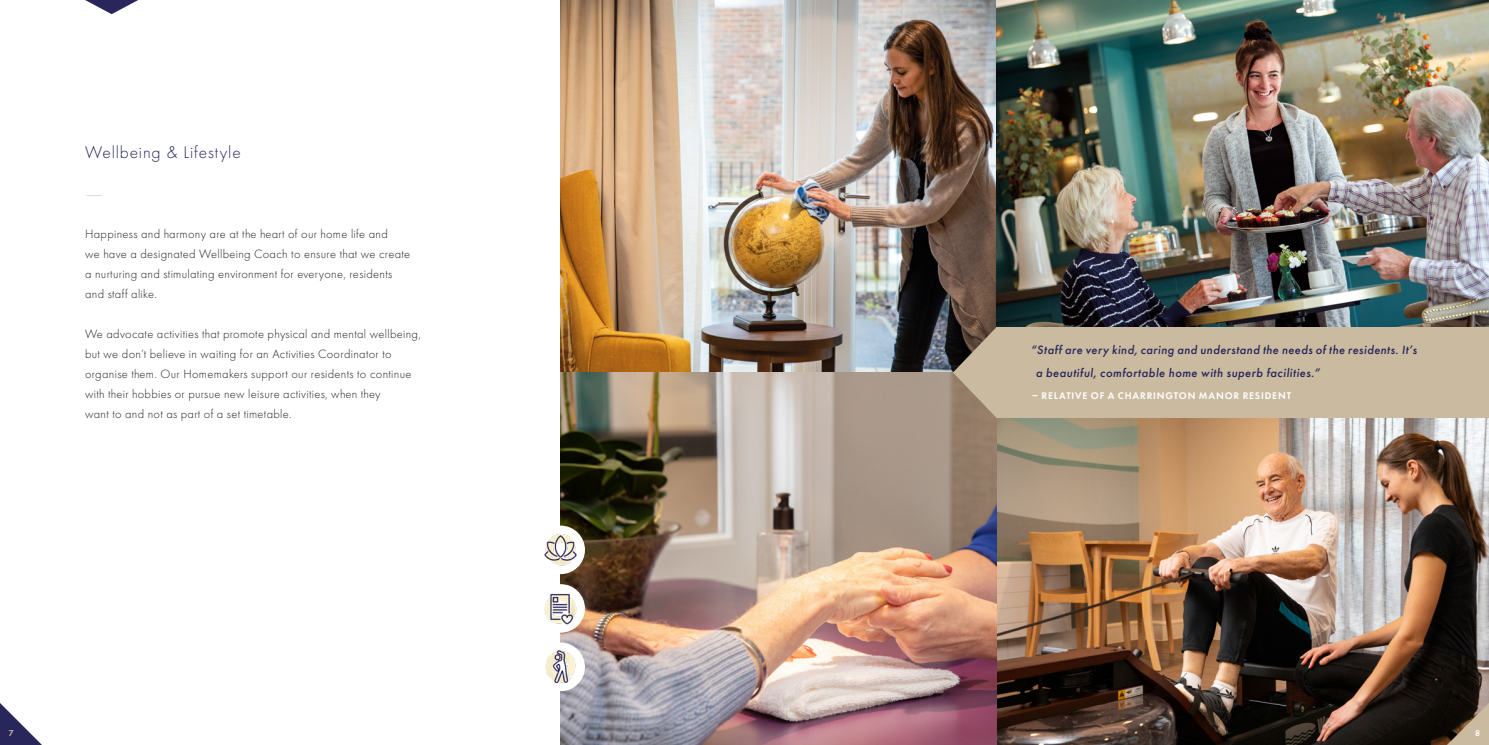
<style>
.page{position:relative;width:1489px;height:745px;background:#fff}
.page>*{position:absolute;margin:0;border:0;box-sizing:border-box;transform-origin:0 0}
.t1{font:300 17.5px "Futura PT";letter-spacing:.05em;color:#28265b}
.t2{font:300 12.5px/20px "Futura PT";letter-spacing:.025em;color:#212121}
.t3{font:italic 500 12.5px/22.5px "Futura PT";letter-spacing:.035em;color:#28265b}
.t4{font:300 12.5px "Futura PT";color:#cabba0;scale:2 1}
.t5{font:600 10px "Futura PT";letter-spacing:.08em;color:#fff}
.t6{font:600 8.75px "Futura PT";color:#cabba0}
.t7{font:600 8.75px "Futura PT";color:#fff}
</style>
<div class="page">
<img style="left:560px;top:0;width:436px;height:744px">
<img style="left:996px;top:0;width:492px;height:327px">
<img style="left:996px;top:417px;width:492px;height:327px">
<svg style="left:952px;top:327px;width:44px;height:90px;background:#958470"></svg>
<div style="left:996px;top:327px;width:492px;height:90px;background:#cabba0"></div>
<div style="left:536px;top:642px;width:49px;height:48px;background:#fff;border-radius:50%"></div>
<div style="left:536px;top:583px;width:49px;height:49px;background:#fff;border-radius:50%"></div>
<div style="left:536px;top:525px;width:49px;height:48px;background:#fff;border-radius:50%"></div>
<img style="left:544px;top:587px;width:37px;height:42px">
<img style="left:544px;top:528px;width:37px;height:42px">
<img style="left:545px;top:645px;width:36px;height:42px">
<svg style="left:85px;top:0;width:53px;height:14px"></svg>
<svg style="left:0;top:703px;width:41px;height:41px"></svg>
<svg style="left:1446px;top:702px;width:42px;height:42px;background:#726554"></svg>
<h1 class="t1" style="left:85px;top:142px;width:157px">Wellbeing &amp; Lifestyle</h1>
<p class="t4" style="left:85px;top:186px;width:11px">—</p>
<p class="t2" style="left:85px;top:223px;width:327px">Happiness and harmony are at the heart of our home life and<br>we have a designated Wellbeing Coach to ensure that we create a nurturing and stimulating environment for everyone, residents and staff alike.</p>
<p class="t2" style="left:85px;top:323px;width:337px">We advocate activities that promote physical and mental wellbeing, but we don’t believe in waiting for an Activities Coordinator to organise them. Our Homemakers support our residents to continue with their hobbies or pursue new leisure activities, when they<br>want to and not as part of a set timetable.</p>
<p class="t3" style="left:1035px;top:339px;width:383px;text-indent:-5px">“Staff are very kind, caring and understand the needs of the residents. It’s a beautiful, comfortable home with superb facilities.”</p>
<p class="t5" style="left:1031px;top:389px;width:261px">– RELATIVE OF A CHARRINGTON MANOR RESIDENT</p>
<p class="t6" style="left:9px;top:727px;width:6px">7</p>
<p class="t7" style="left:1474px;top:727px;width:6px">8</p>
</div>
